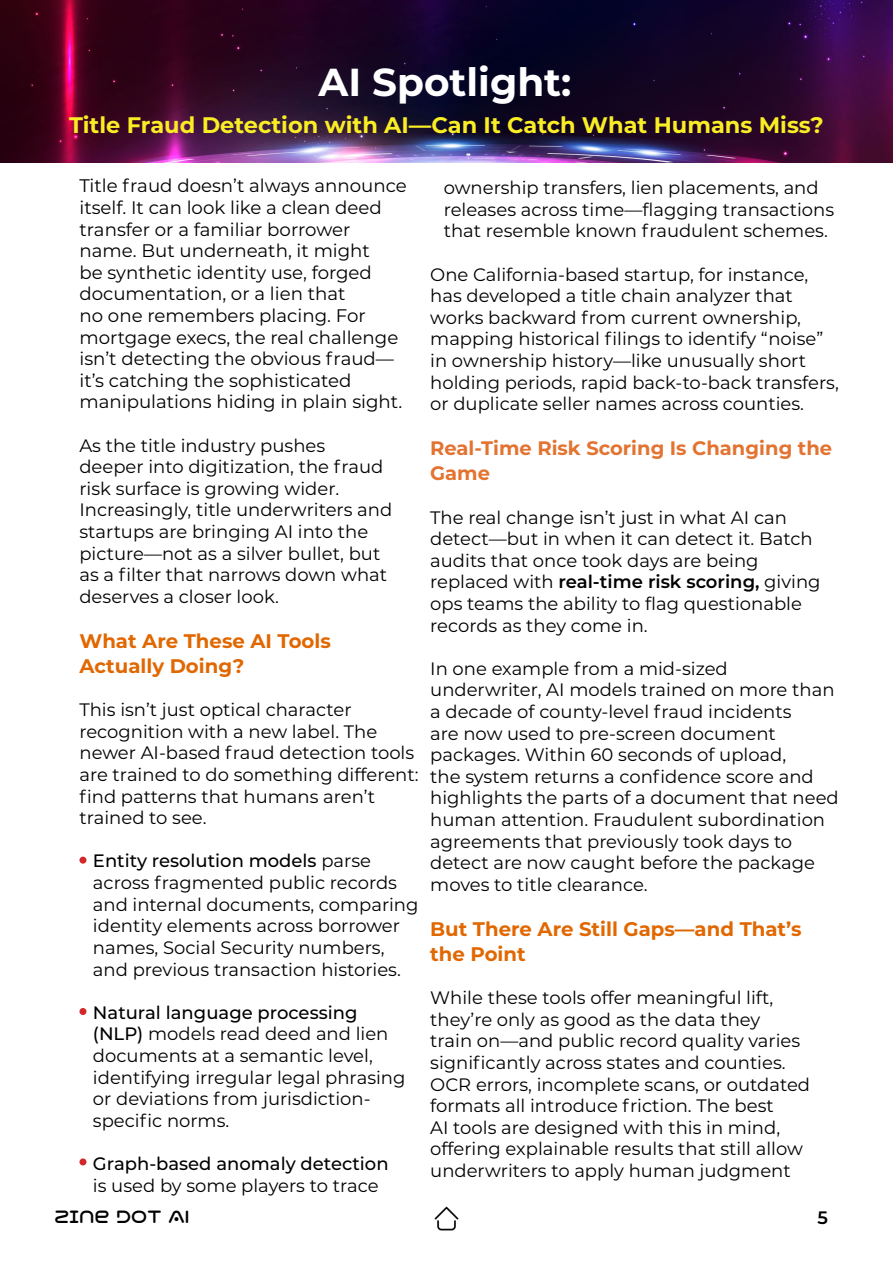
<style>
.page{position:relative;width:893px;height:1263px;background:#fff}
.page>*{position:absolute;margin:0;border:0;box-sizing:border-box;transform-origin:0 0}
.t1{font:700 39px "Montserrat";color:#fff}
.t2{font:700 22.5px "Montserrat";color:#f9ed25}
.t3{font:700 19.65px/25.2px "Montserrat";color:#e16701}
.t4{font:700 19.5px/25.2px "Montserrat";color:#e37330}
.t5{font:18.15px/21.6px "Montserrat";color:#000}
.t6{font:18px/21.6px "Montserrat";color:#000}
.t7{font:500 18px "Montserrat";color:#000}
.t8{font:600 18px "Montserrat";color:#000}
.t9{font:17.25px "Varino Normal";letter-spacing:-.03em;color:#000}
.s1{font-weight:500}
.s2{font-weight:600}
</style>
<div class="page">
<img style="left:434px;top:1206px;width:25px;height:25px">
<img style="left:0;top:0;width:893px;height:162px">
<div style="left:79px;top:857px;width:7px;height:7px;background:#d32829;border-radius:50%"></div>
<div style="left:79px;top:1008px;width:7px;height:7px;background:#d32829;border-radius:50%"></div>
<div style="left:79px;top:1158px;width:7px;height:7px;background:#d32829;border-radius:50%"></div>
<h1 class="t1" style="left:319px;top:54px;width:254px">AI Spotlight:</h1>
<p class="t2" style="left:69px;top:108px;width:756px">Title Fraud Detection with AI—Can It Catch What Humans Miss?</p>
<p class="t5" style="left:79px;top:174px;width:329px">Title fraud doesn’t always announce itself. It can look like a clean deed transfer or a familiar borrower name. But underneath, it might<br>be synthetic identity use, forged documentation, or a lien that<br>no one remembers placing. For mortgage execs, the real challenge isn’t detecting the obvious fraud— it’s catching the sophisticated manipulations hiding in plain sight.</p>
<p class="t6" style="left:79px;top:434px;width:314px">As the title industry pushes deeper into digitization, the fraud risk surface is growing wider.<br>Increasingly, title underwriters and startups are bringing AI into the picture—not as a silver bullet, but as a filter that narrows down what deserves a closer look.</p>
<p class="t3" style="left:79px;top:627px;width:253px">What Are These AI Tools<br>Actually Doing?</p>
<p class="t6" style="left:79px;top:698px;width:341px">This isn’t just optical character recognition with a new label. The newer AI-based fraud detection tools are trained to do something different: find patterns that humans aren’t trained to see.</p>
<p class="t6" style="left:93px;top:850px;width:327px"><span class="s1">Entity resolution models</span> parse across fragmented public records and internal documents, comparing identity elements across borrower names, Social Security numbers, and previous transaction histories.</p>
<p class="t6" style="left:93px;top:1001px;width:314px"><span class="s1">Natural language processing (NLP)</span> models read deed and lien documents at a semantic level, identifying irregular legal phrasing or deviations from jurisdiction&shy;specific norms.</p>
<p class="t7" style="left:93px;top:1151px;width:297px">Graph-based anomaly detection</p>
<p class="t6" style="left:93px;top:1174px;width:287px">is used by some players to trace</p>
<p class="t6" style="left:444px;top:176px;width:392px">ownership transfers, lien placements, and releases across time—flagging transactions that resemble known fraudulent schemes.</p>
<p class="t6" style="left:430px;top:263px;width:410px">One California-based startup, for instance, has developed a title chain analyzer that works backward from current ownership, mapping historical filings to identify “noise” in ownership history—like unusually short holding periods, rapid back-to-back transfers, or duplicate seller names across counties.</p>
<p class="t4" style="left:430px;top:435px;width:403px">Real-Time Risk Scoring Is Changing the<br>Game</p>
<p class="t6" style="left:430px;top:506px;width:392px">The real change isn’t just in what AI can detect—but in when it can detect it. Batch audits that once took days are being replaced with <span class="s2">real-time risk scoring,</span> giving ops teams the ability to flag questionable records as they come in.</p>
<p class="t6" style="left:430px;top:657px;width:410px">In one example from a mid-sized underwriter, AI models trained on more than a decade of county-level fraud incidents<br>are now used to pre-screen document packages. Within 60 seconds of upload,<br>the system returns a confidence score and highlights the parts of a document that need human attention. Fraudulent subordination agreements that previously took days to detect are now caught before the package moves to title clearance.</p>
<p class="t3" style="left:430px;top:915px;width:373px">But There Are Still Gaps—and That’s the Point</p>
<p class="t6" style="left:430px;top:986px;width:381px">While these tools offer meaningful lift, they’re only as good as the data they<br>train on—and public record quality varies significantly across states and counties.<br>OCR errors, incomplete scans, or outdated formats all introduce friction. The best<br>AI tools are designed with this in mind, offering explainable results that still allow underwriters to apply human judgment</p>
<p class="t9" style="left:54px;top:1203px;width:137px">ZINE DOT AI</p>
<p class="t8" style="left:817px;top:1205px;width:12px">5</p>
</div>
